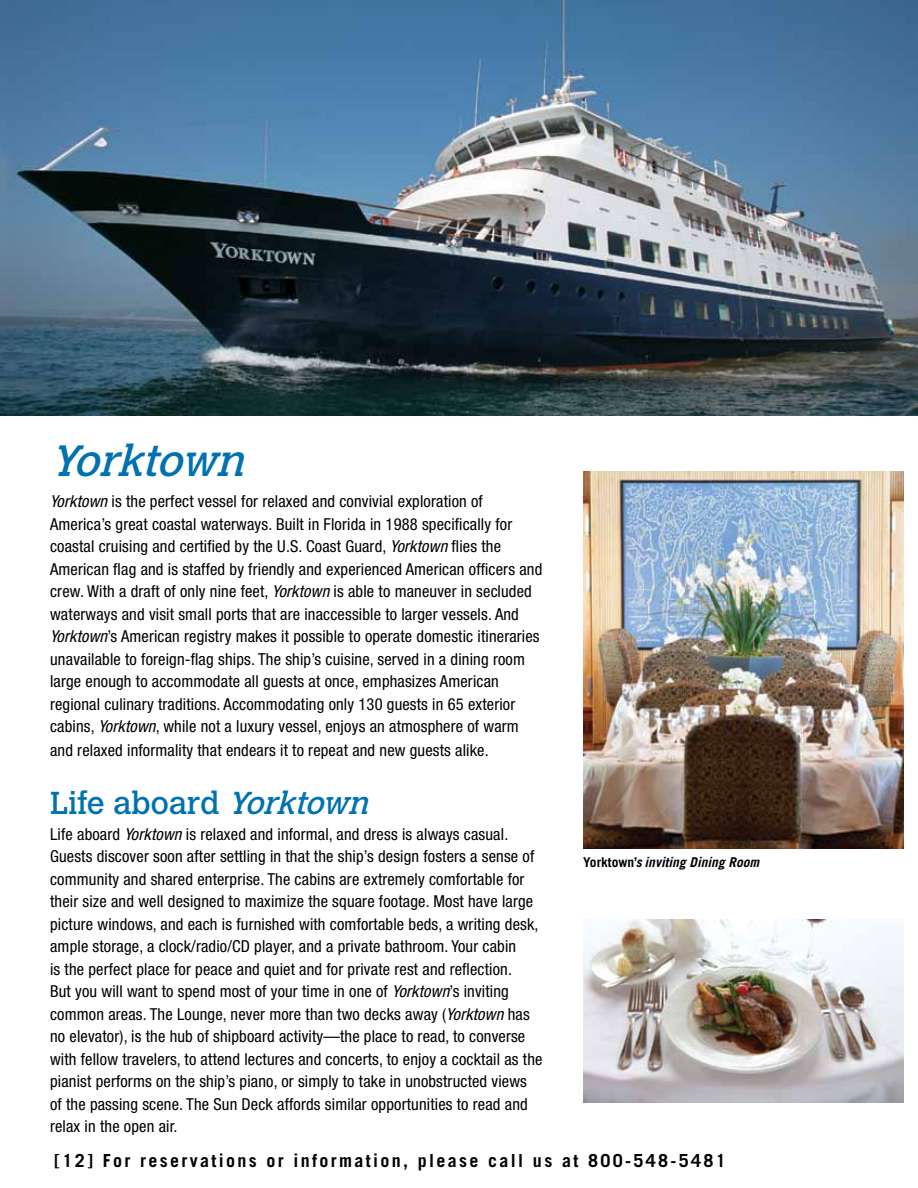
<style>
.page{position:relative;width:918px;height:1188px;background:#fff}
.page>*{position:absolute;margin:0;border:0;box-sizing:border-box;transform-origin:0 0}
.t1{font:italic 43.5px "Calvert MT Std";color:#0072af}
.t2{font:31.5px "Calvert MT Std";letter-spacing:-.01em;color:#0072af}
.t3{font:700 18px "Trade Gothic LT Std";letter-spacing:.13em;color:#000}
.t4{font:condensed 16.5px/22.5px "Helvetica Neue LT Std";letter-spacing:.01em;color:#000}
.t5{font:italic 700 13.5px "Trade Gothic LT Std";color:#000}
.s1{font-style:italic}
.s2{font-style:normal}
</style>
<div class="page">
<img style="left:583px;top:472px;width:321px;height:377px">
<img style="left:583px;top:919px;width:321px;height:183px">
<img style="left:0;top:0;width:918px;height:416px">
<h1 class="t1" style="left:50px;top:435px;width:208px">Yorktown</h1>
<p class="t4" style="left:50px;top:490px;width:494px"><span class="s1">Yorktown</span> is the perfect vessel for relaxed and convivial exploration of America’s great coastal waterways. Built in Florida in 1988 specifically for coastal cruising and certified by the U.S. Coast Guard, <span class="s1">Yorktown</span> flies the American flag and is staffed by friendly and experienced American officers and crew. With a draft of only nine feet, <span class="s1">Yorktown</span> is able to maneuver in secluded waterways and visit small ports that are inaccessible to larger vessels. And <span class="s1">Yorktown</span>’s American registry makes it possible to operate domestic itineraries unavailable to foreign-flag ships. The ship’s cuisine, served in a dining room large enough to accommodate all guests at once, emphasizes American regional culinary traditions. Accommodating only 130 guests in 65 exterior cabins, <span class="s1">Yorktown</span>, while not a luxury vessel, enjoys an atmosphere of warm and relaxed informality that endears it to repeat and new guests alike.</p>
<h2 class="t2" style="left:50px;top:785px;width:329px">Life aboard <span class="s1">Yorktown</span></h2>
<p class="t4" style="left:50px;top:823px;width:494px">Life aboard <span class="s1">Yorktown</span> is relaxed and informal, and dress is always casual.<br>Guests discover soon after settling in that the ship’s design fosters a sense of community and shared enterprise. The cabins are extremely comfortable for their size and well designed to maximize the square footage. Most have large picture windows, and each is furnished with comfortable beds, a writing desk, ample storage, a clock/radio/CD player, and a private bathroom. Your cabin<br>is the perfect place for peace and quiet and for private rest and reflection.<br>But you will want to spend most of your time in one of <span class="s1">Yorktown</span>’s inviting common areas. The Lounge, never more than two decks away (<span class="s1">Yorktown</span> has no elevator), is the hub of shipboard activity—the place to read, to converse with fellow travelers, to attend lectures and concerts, to enjoy a cocktail as the pianist performs on the ship’s piano, or simply to take in unobstructed views of the passing scene. The Sun Deck affords similar opportunities to read and relax in the open air.</p>
<p class="t5" style="left:583px;top:854px;width:178px"><span class="s2">Yorktown’</span>s inviting Dining Room</p>
<p class="t3" style="left:54px;top:1149px;width:673px">[12] For reservations or information, please call us at 800-548-5481</p>
</div>
